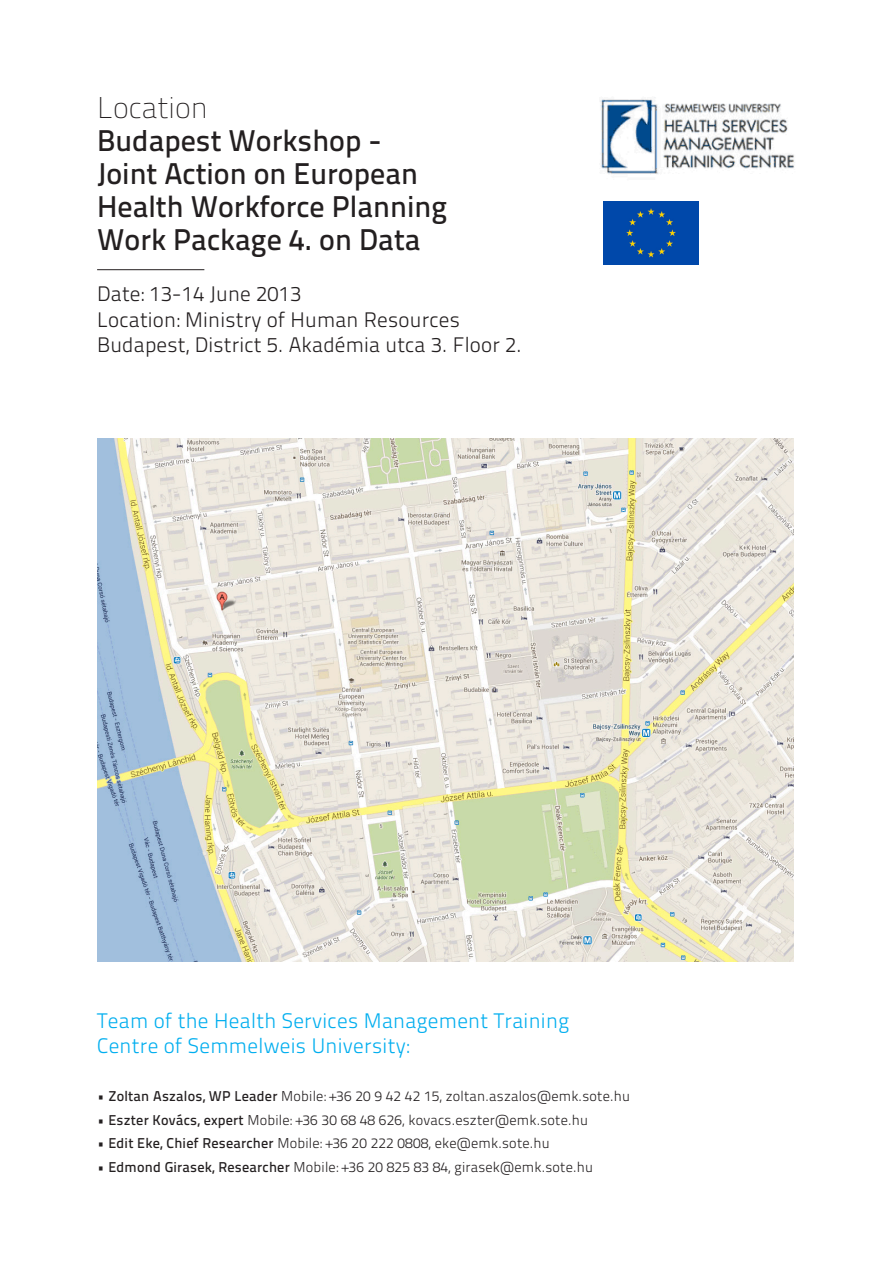
<style>
.page{position:relative;width:893px;height:1263px;background:#fff}
.page>*{position:absolute;margin:0;border:0;box-sizing:border-box;transform-origin:0 0}
.t1{font:30px "Titillium Text 25 L 600 wt";color:#231f20}
.t2{font:30px "Titillium Text 25 L 1 wt";color:#231f20}
.t3{font:21px "Titillium Text 25 L 250 wt";letter-spacing:.01em;color:#231f20}
.t4{font:21px/25.5px "Titillium Text 25 L 250 wt";letter-spacing:.015em;color:#00aeef}
.t5{font:14.25px "Titillium Text 25 L 250 wt";letter-spacing:.015em;color:#231f20}
.s1{font-family:"Titillium Text 25 L 600 wt"}
</style>
<div class="page">
<hr style="left:97px;top:269px;width:107px;height:1px;background:#231f20">
<img style="left:600px;top:97px;width:195px;height:77px">
<img style="left:97px;top:439px;width:696px;height:523px">
<div style="left:604px;top:202px;width:94px;height:62px;background:#0048aa"></div>
<p class="t2" style="left:97px;top:86px;width:112px">Location</p>
<p class="t1" style="left:97px;top:118px;width:286px">Budapest Workshop -</p>
<p class="t1" style="left:97px;top:151px;width:322px">Joint Action on European</p>
<p class="t1" style="left:97px;top:184px;width:352px">Health Workforce Planning</p>
<p class="t1" style="left:97px;top:217px;width:325px">Work Package 4. on Data</p>
<p class="t3" style="left:97px;top:278px;width:206px">Date: 13-14 June 2013</p>
<p class="t3" style="left:97px;top:304px;width:364px">Location: Ministry of Human Resources</p>
<p class="t3" style="left:97px;top:329px;width:426px">Budapest, District 5. Akadémia utca 3. Floor 2.</p>
<p class="t4" style="left:97px;top:1007px;width:473px">Team of the Health Services Management Training<br>Centre of Semmelweis University:</p>
<p class="t5" style="left:97px;top:1085px;width:534px"><span class="s1">• Zoltan Aszalos, WP Leader</span> Mobile: +36 20 9 42 42 15, zoltan.aszalos@emk.sote.hu</p>
<p class="t5" style="left:97px;top:1109px;width:492px"><span class="s1">• Eszter Kovács, expert</span> Mobile: +36 30 68 48 626, kovacs.eszter@emk.sote.hu</p>
<p class="t5" style="left:97px;top:1133px;width:454px"><span class="s1">• Edit Eke, Chief Researcher</span> Mobile: +36 20 222 0808, eke@emk.sote.hu</p>
<p class="t5" style="left:97px;top:1157px;width:497px"><span class="s1">• Edmond Girasek, Researcher</span> Mobile: +36 20 825 83 84, girasek@emk.sote.hu</p>
</div>
